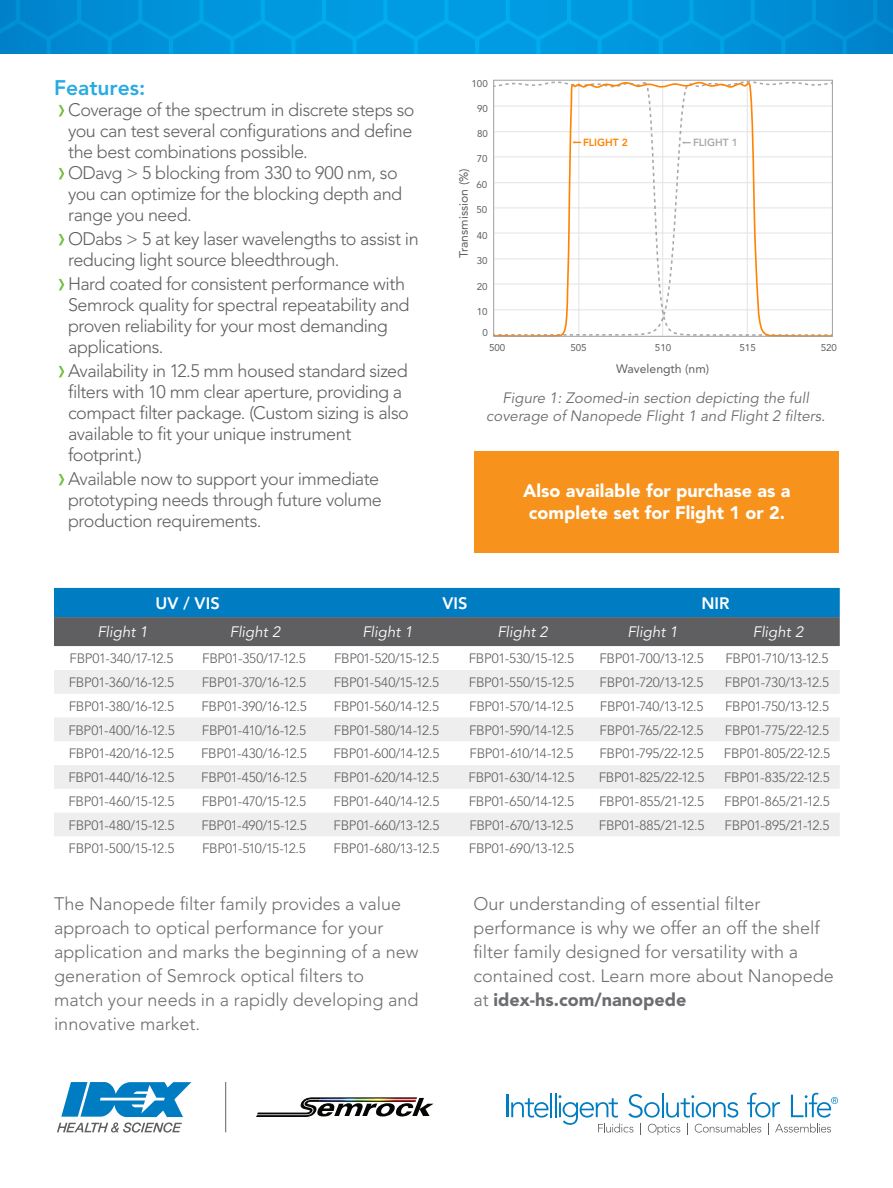
<style>
.page{position:relative;width:893px;height:1188px;background:#fff}
.page>*{position:absolute;margin:0;border:0;box-sizing:border-box;transform-origin:0 0}
.t1{font:800 21px "Avenir LT Std";color:#29abe2}
.t2{font:300 18px/24px "Avenir LT Std";color:#6c6d70}
.t3{font:300 18px/21px "Avenir LT Std";letter-spacing:-.025em;color:#5f5f62}
.t4{font:300 18px/21px "Avenir LT Std";letter-spacing:-.03em;color:#5f6162}
.t5{font:900 18px/21.6px "Avenir LT Std";color:#fff;text-align:center}
.Chart_-_Title{font:800 16.5px "Avenir LT Std";letter-spacing:.005em;color:#fff}
.t6{font:italic 15px/18px "Avenir LT Std";color:#6c6d70;text-align:center}
.Chart_-_Title-2{font:italic 15px "Avenir LT Std";color:#fff}
.Chart_-_Body_Regular{font:300 13.5px "Avenir LT Std";letter-spacing:-.025em;color:#5f5f62}
.Chart_-_Body_Regular-2{font:300 13.5px "Avenir LT Std";letter-spacing:-.025em;color:#5f6162}
.t7{font:12.3px "Avenir LT Std";color:#5e5f61}
.t8{font:12px "Avenir LT Std";color:#5e5f61}
.t9{font:800 10.35px "Avenir LT Std";color:#ff8300}
.t10{font:800 10.35px "Avenir LT Std";color:#606162}
.t11{font:9.75px "Avenir LT Std";color:#5e5f61}
.s1{font-weight:900}
</style>
<div class="page">
<svg style="left:0;top:0;width:893px;height:54px;background:#0095db"></svg>
<svg style="left:54px;top:588px;width:786px;height:58px;background:#2f6d92"></svg>
<svg style="left:54px;top:646px;width:786px;height:1px"></svg>
<svg style="left:54px;top:670px;width:786px;height:166px;fill:#eeeeef"></svg>
<svg style="left:495px;top:82px;width:336px;height:253px"></svg>
<div style="left:493px;top:80px;width:340px;height:257px;border:1px solid #a0a0a0"></div>
<svg style="left:572px;top:141px;width:9px;height:3px"></svg>
<svg style="left:682px;top:141px;width:9px;height:3px"></svg>
<svg style="left:59px;top:105px;width:5px;height:11px"></svg>
<svg style="left:59px;top:168px;width:5px;height:11px"></svg>
<svg style="left:59px;top:234px;width:5px;height:11px"></svg>
<svg style="left:59px;top:279px;width:5px;height:11px"></svg>
<svg style="left:59px;top:366px;width:5px;height:11px"></svg>
<svg style="left:59px;top:474px;width:5px;height:11px"></svg>
<div style="left:475px;top:451px;width:364px;height:102px;background:#f7931d"></div>
<svg style="left:57px;top:1082px;width:134px;height:51px"></svg>
<hr style="left:507px;top:1095px;width:2px;height:22px;background:#007cc2">
<svg style="left:511px;top:1098px;width:37px;height:20px"></svg>
<hr style="left:550px;top:1093px;width:2px;height:24px;background:#007cc2">
<hr style="left:225px;top:1082px;width:1px;height:50px;background:#5f5f62">
<svg style="left:256px;top:1098px;width:178px;height:19px"></svg>
<svg style="left:555px;top:1093px;width:283px;height:42px"></svg>
<p class="t1" style="left:54px;top:76px;width:93px">Features:</p>
<p class="t4" style="left:68px;top:100px;width:348px;text-align:justify">Coverage of the spectrum in discrete steps so you can test several configurations and define the best combinations possible.</p>
<p class="t4" style="left:68px;top:163px;width:336px">ODavg &gt; 5 blocking from 330 to 900 nm, so you can optimize for the blocking depth and range you need.</p>
<p class="t3" style="left:68px;top:229px;width:352px">ODabs &gt; 5 at key laser wavelengths to assist in reducing light source bleedthrough.</p>
<p class="t3" style="left:68px;top:274px;width:343px">Hard coated for consistent performance with Semrock quality for spectral repeatability and proven reliability for your most demanding applications.</p>
<p class="t3" style="left:68px;top:361px;width:342px">Availability in 12.5 mm housed standard sized filters with 10 mm clear aperture, providing a compact filter package. (Custom sizing is also available to fit your unique instrument footprint.)</p>
<p class="t4" style="left:68px;top:469px;width:315px">Available now to support your immediate prototyping needs through future volume production requirements.</p>
<p class="t11" style="left:472px;top:78px;width:18px">100</p>
<p class="t11" style="left:477px;top:103px;width:12px">90</p>
<p class="t11" style="left:477px;top:128px;width:12px">80</p>
<p class="t11" style="left:477px;top:153px;width:12px">70</p>
<p class="t8" style="left:457px;top:258px;width:91px;rotate:-90deg">Transmission (%)</p>
<p class="t11" style="left:476px;top:179px;width:12px">60</p>
<p class="t11" style="left:476px;top:204px;width:12px">50</p>
<p class="t11" style="left:477px;top:230px;width:12px">40</p>
<p class="t11" style="left:477px;top:255px;width:12px">30</p>
<p class="t11" style="left:477px;top:280px;width:12px">20</p>
<p class="t11" style="left:477px;top:306px;width:12px">10</p>
<p class="t11" style="left:482px;top:327px;width:7px">0</p>
<p class="t9" style="left:583px;top:137px;width:46px">FLIGHT 2</p>
<p class="t10" style="left:693px;top:137px;width:46px">FLIGHT 1</p>
<p class="t11" style="left:489px;top:342px;width:18px">500</p>
<p class="t11" style="left:570px;top:342px;width:18px">505</p>
<p class="t11" style="left:655px;top:342px;width:18px">510</p>
<p class="t11" style="left:739px;top:342px;width:18px">515</p>
<p class="t11" style="left:821px;top:342px;width:18px">520</p>
<p class="t7" style="left:616px;top:362px;width:94px">Wavelength (nm)</p>
<p class="t6" style="left:486px;top:390px;width:340px">Figure 1: Zoomed-in section depicting the full coverage of Nanopede Flight 1 and Flight 2 filters.</p>
<p class="t5" style="left:523px;top:480px;width:269px">Also available for purchase as a complete set for Flight 1 or 2.</p>
<p class="Chart_-_Title" style="left:155px;top:593px;width:66px">UV / VIS</p>
<p class="Chart_-_Title" style="left:442px;top:593px;width:27px">VIS</p>
<p class="Chart_-_Title" style="left:701px;top:593px;width:30px">NIR</p>
<p class="Chart_-_Title-2" style="left:97px;top:624px;width:52px">Flight 1</p>
<p class="Chart_-_Title-2" style="left:230px;top:624px;width:52px">Flight 2</p>
<p class="Chart_-_Title-2" style="left:362px;top:624px;width:52px">Flight 1</p>
<p class="Chart_-_Title-2" style="left:497px;top:624px;width:52px">Flight 2</p>
<p class="Chart_-_Title-2" style="left:627px;top:624px;width:52px">Flight 1</p>
<p class="Chart_-_Title-2" style="left:753px;top:624px;width:52px">Flight 2</p>
<p class="Chart_-_Body_Regular-2" style="left:70px;top:651px;width:105px">FBP01-340/17-12.5</p>
<p class="Chart_-_Body_Regular-2" style="left:202px;top:651px;width:105px">FBP01-350/17-12.5</p>
<p class="Chart_-_Body_Regular" style="left:334px;top:651px;width:107px">FBP01-520/15-12.5</p>
<p class="Chart_-_Body_Regular" style="left:469px;top:651px;width:107px">FBP01-530/15-12.5</p>
<p class="Chart_-_Body_Regular" style="left:599px;top:651px;width:106px">FBP01-700/13-12.5</p>
<p class="Chart_-_Body_Regular" style="left:725px;top:651px;width:105px">FBP01-710/13-12.5</p>
<p class="Chart_-_Body_Regular" style="left:69px;top:674px;width:107px">FBP01-360/16-12.5</p>
<p class="Chart_-_Body_Regular" style="left:202px;top:674px;width:106px">FBP01-370/16-12.5</p>
<p class="Chart_-_Body_Regular" style="left:334px;top:674px;width:107px">FBP01-540/15-12.5</p>
<p class="Chart_-_Body_Regular" style="left:469px;top:674px;width:107px">FBP01-550/15-12.5</p>
<p class="Chart_-_Body_Regular" style="left:600px;top:674px;width:105px">FBP01-720/13-12.5</p>
<p class="Chart_-_Body_Regular" style="left:725px;top:674px;width:106px">FBP01-730/13-12.5</p>
<p class="Chart_-_Body_Regular" style="left:69px;top:698px;width:107px">FBP01-380/16-12.5</p>
<p class="Chart_-_Body_Regular" style="left:201px;top:698px;width:107px">FBP01-390/16-12.5</p>
<p class="Chart_-_Body_Regular" style="left:334px;top:698px;width:107px">FBP01-560/14-12.5</p>
<p class="Chart_-_Body_Regular" style="left:469px;top:698px;width:106px">FBP01-570/14-12.5</p>
<p class="Chart_-_Body_Regular" style="left:600px;top:698px;width:105px">FBP01-740/13-12.5</p>
<p class="Chart_-_Body_Regular" style="left:725px;top:698px;width:105px">FBP01-750/13-12.5</p>
<p class="Chart_-_Body_Regular" style="left:68px;top:722px;width:108px">FBP01-400/16-12.5</p>
<p class="Chart_-_Body_Regular" style="left:202px;top:722px;width:106px">FBP01-410/16-12.5</p>
<p class="Chart_-_Body_Regular" style="left:334px;top:722px;width:107px">FBP01-580/14-12.5</p>
<p class="Chart_-_Body_Regular" style="left:469px;top:722px;width:106px">FBP01-590/14-12.5</p>
<p class="Chart_-_Body_Regular" style="left:600px;top:722px;width:106px">FBP01-765/22-12.5</p>
<p class="Chart_-_Body_Regular" style="left:725px;top:722px;width:106px">FBP01-775/22-12.5</p>
<p class="Chart_-_Body_Regular" style="left:69px;top:746px;width:107px">FBP01-420/16-12.5</p>
<p class="Chart_-_Body_Regular" style="left:201px;top:746px;width:107px">FBP01-430/16-12.5</p>
<p class="Chart_-_Body_Regular" style="left:333px;top:746px;width:108px">FBP01-600/14-12.5</p>
<p class="Chart_-_Body_Regular" style="left:470px;top:746px;width:105px">FBP01-610/14-12.5</p>
<p class="Chart_-_Body_Regular" style="left:599px;top:746px;width:106px">FBP01-795/22-12.5</p>
<p class="Chart_-_Body_Regular" style="left:724px;top:746px;width:108px">FBP01-805/22-12.5</p>
<p class="Chart_-_Body_Regular" style="left:68px;top:769px;width:108px">FBP01-440/16-12.5</p>
<p class="Chart_-_Body_Regular" style="left:201px;top:769px;width:107px">FBP01-450/16-12.5</p>
<p class="Chart_-_Body_Regular" style="left:334px;top:769px;width:107px">FBP01-620/14-12.5</p>
<p class="Chart_-_Body_Regular" style="left:469px;top:769px;width:107px">FBP01-630/14-12.5</p>
<p class="Chart_-_Body_Regular" style="left:599px;top:769px;width:107px">FBP01-825/22-12.5</p>
<p class="Chart_-_Body_Regular" style="left:724px;top:769px;width:107px">FBP01-835/22-12.5</p>
<p class="Chart_-_Body_Regular" style="left:69px;top:793px;width:107px">FBP01-460/15-12.5</p>
<p class="Chart_-_Body_Regular" style="left:202px;top:793px;width:106px">FBP01-470/15-12.5</p>
<p class="Chart_-_Body_Regular" style="left:334px;top:793px;width:107px">FBP01-640/14-12.5</p>
<p class="Chart_-_Body_Regular" style="left:469px;top:793px;width:107px">FBP01-650/14-12.5</p>
<p class="Chart_-_Body_Regular" style="left:599px;top:793px;width:107px">FBP01-855/21-12.5</p>
<p class="Chart_-_Body_Regular" style="left:724px;top:793px;width:107px">FBP01-865/21-12.5</p>
<p class="Chart_-_Body_Regular" style="left:69px;top:817px;width:107px">FBP01-480/15-12.5</p>
<p class="Chart_-_Body_Regular" style="left:201px;top:817px;width:107px">FBP01-490/15-12.5</p>
<p class="Chart_-_Body_Regular" style="left:334px;top:817px;width:107px">FBP01-660/13-12.5</p>
<p class="Chart_-_Body_Regular" style="left:469px;top:817px;width:106px">FBP01-670/13-12.5</p>
<p class="Chart_-_Body_Regular" style="left:599px;top:817px;width:107px">FBP01-885/21-12.5</p>
<p class="Chart_-_Body_Regular" style="left:724px;top:817px;width:107px">FBP01-895/21-12.5</p>
<p class="Chart_-_Body_Regular" style="left:69px;top:841px;width:107px">FBP01-500/15-12.5</p>
<p class="Chart_-_Body_Regular" style="left:202px;top:841px;width:105px">FBP01-510/15-12.5</p>
<p class="Chart_-_Body_Regular" style="left:334px;top:841px;width:107px">FBP01-680/13-12.5</p>
<p class="Chart_-_Body_Regular" style="left:469px;top:841px;width:107px">FBP01-690/13-12.5</p>
<p class="t2" style="left:54px;top:892px;width:366px">The Nanopede filter family provides a value approach to optical performance for your application and marks the beginning of a new generation of Semrock optical filters to</p>
<p class="t2" style="left:54px;top:988px;width:366px">match your needs in a rapidly developing and</p>
<p class="t2" style="left:54px;top:1012px;width:148px">innovative market.</p>
<p class="t2" style="left:473px;top:892px;width:362px">Our understanding of essential filter performance is why we offer an off the shelf filter family designed for versatility with a contained cost. Learn more about Nanopede at <span class="s1">idex-hs.com/nanopede</span></p>
</div>
